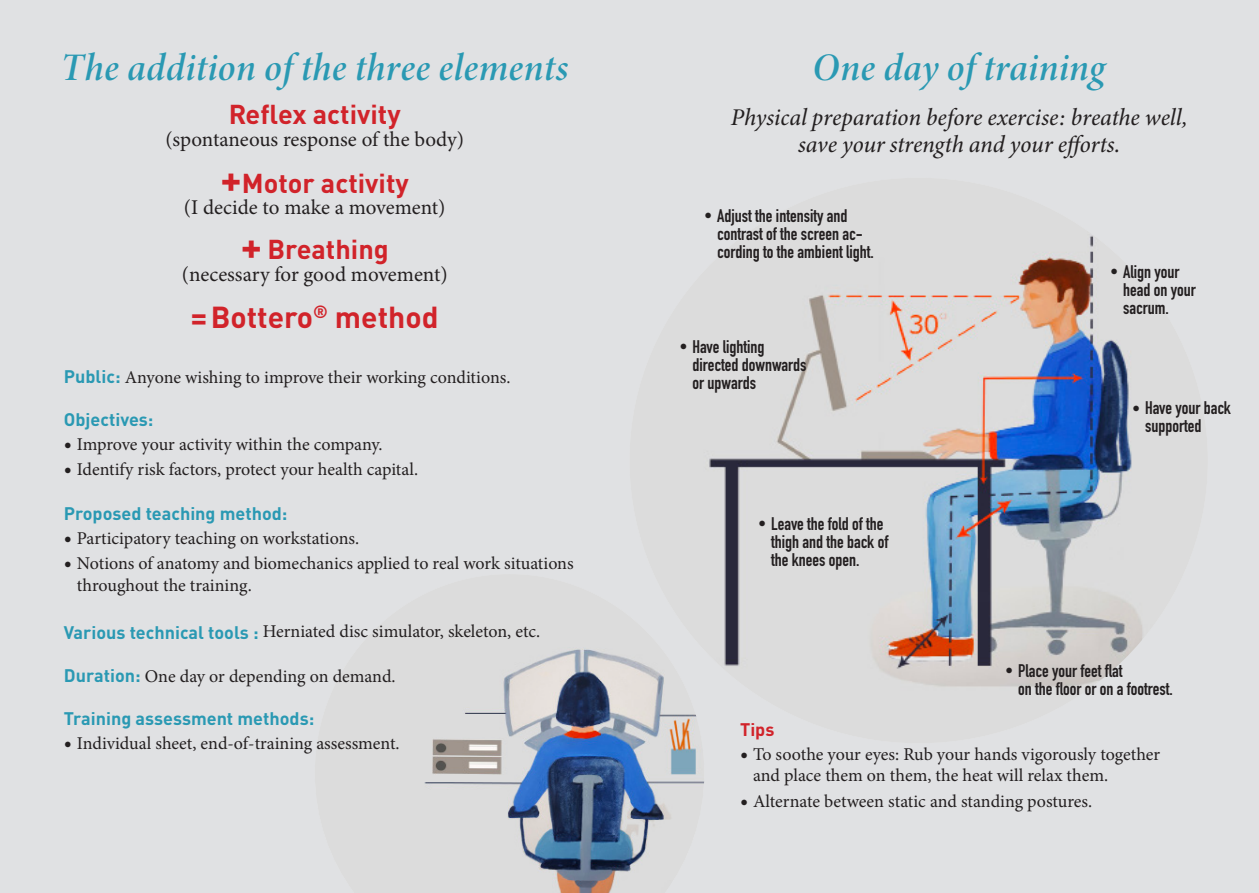
<style>
.page{position:relative;width:1259px;height:893px;background:#e0e1e3}
.page>*{position:absolute;margin:0;border:0;box-sizing:border-box;transform-origin:0 0}
.t1{font:italic 39px "Minion Variable Concept";letter-spacing:.01em;color:#2a99b3}
.t2{font:700 30px "DIN Pro";color:#d1232a}
.sous_titre{font:700 27px "DIN Pro";color:#d1232a}
.t3{font:italic 24px/27px "Minion Variable Concept";color:#231f20;text-align:center}
.sous_titre-2{font:21px "Minion Pro";letter-spacing:-.005em;color:#231f20}
.sous_titre_bleu{font:18px "Minion Pro";letter-spacing:-.005em;color:#231f20}
.sous_titre-3{font:18px/21.6px "Minion Pro";letter-spacing:-.005em;color:#231f20}
.sous_titre-4{font:700 18px/18px "DIN Condensed";color:#231f20}
.sous_titre_bleu-2{font:700 18px "DIN Pro";color:#2a99b3}
.sous_titre-5{font:700 18px "DIN Pro";color:#d1232a}
.s1{font-size:39px}
.s2{font-family:"DIN Pro";font-weight:700;color:#2a99b3}
.s3{font-size:21px}
.s4{font-family:"Minion Pro";font-weight:400;font-size:21px}
</style>
<div class="page">
<img style="left:424px;top:648px;width:280px;height:245px">
<img style="left:629px;top:234px;width:515px;height:509px">
<p class="t1" style="left:61px;top:41px;width:508px">The addition of the three elements</p>
<p class="sous_titre" style="left:229px;top:91px;width:174px">Reflex activity</p>
<p class="sous_titre-2" style="left:165px;top:125px;width:300px">(spontaneous response of the body)</p>
<p class="sous_titre" style="left:221px;top:160px;width:190px"><span class="s1">+</span>Motor activity</p>
<p class="sous_titre-2" style="left:184px;top:193px;width:263px">(I decide to make a movement)</p>
<p class="sous_titre" style="left:241px;top:226px;width:150px"><span class="s1">+</span> Breathing</p>
<p class="sous_titre-2" style="left:182px;top:260px;width:267px">(necessary for good movement)</p>
<p class="t2" style="left:191px;top:292px;width:249px">=Bottero<sup>®</sup> method</p>
<p class="sous_titre_bleu" style="left:64px;top:365px;width:448px"><span class="s2">Public:</span> Anyone wishing to improve their working conditions.</p>
<p class="sous_titre_bleu-2" style="left:64px;top:405px;width:91px">Objectives:</p>
<p class="sous_titre_bleu" style="left:64px;top:432px;width:320px"><span class="s3">•</span> Improve your activity within the company.</p>
<p class="sous_titre_bleu" style="left:64px;top:458px;width:356px"><span class="s3">•</span> Identify risk factors, protect your health capital.</p>
<p class="sous_titre_bleu-2" style="left:64px;top:499px;width:225px">Proposed teaching method:</p>
<p class="sous_titre-3" style="left:64px;top:527px;width:297px"><span class="s3">•</span> Participatory teaching on workstations.</p>
<p class="sous_titre-3" style="left:77px;top:552px;width:498px;text-indent:-13px"><span class="s3">•</span> Notions of anatomy and biomechanics applied to real work situations throughout the training.</p>
<p class="sous_titre_bleu" style="left:64px;top:620px;width:478px"><span class="s2">Various technical tools :</span> Herniated disc simulator, skeleton, etc.</p>
<p class="sous_titre_bleu" style="left:64px;top:664px;width:333px"><span class="s2">Duration:</span> One day or depending on demand.</p>
<p class="sous_titre_bleu-2" style="left:64px;top:704px;width:252px">Training assessment methods:</p>
<p class="sous_titre_bleu" style="left:64px;top:731px;width:337px"><span class="s3">•</span> Individual sheet, end-of-training assessment.</p>
<p class="t1" style="left:812px;top:41px;width:294px">One day of training</p>
<p class="t3" style="left:731px;top:104px;width:457px">Physical preparation before exercise: breathe well, save your strength and your efforts.</p>
<p class="sous_titre-4" style="left:717px;top:206px;width:158px;text-indent:-13px"><span class="s4">•</span> Adjust the intensity and contrast of the screen ac&shy;cording to the ambient light.</p>
<p class="sous_titre-4" style="left:692px;top:337px;width:116px;text-indent:-13px"><span class="s4">•</span> Have lighting directed downwards or upwards</p>
<p class="sous_titre-4" style="left:771px;top:514px;width:119px;text-indent:-13px"><span class="s4">•</span> Leave the fold of the thigh and the back of the knees open.</p>
<p class="sous_titre-4" style="left:1123px;top:262px;width:74px;text-indent:-13px"><span class="s4">•</span> Align your head on your sacrum.</p>
<p class="sous_titre-4" style="left:1145px;top:399px;width:87px;text-indent:-13px"><span class="s4">•</span> Have your back supported</p>
<p class="sous_titre-4" style="left:1018px;top:661px;width:156px;text-indent:-13px"><span class="s4">•</span> Place your feet flat<br>on the floor or on a footrest.</p>
<p class="sous_titre-5" style="left:740px;top:714px;width:36px">Tips</p>
<p class="sous_titre-3" style="left:753px;top:743px;width:409px;text-indent:-13px"><span class="s3">•</span> To soothe your eyes: Rub your hands vigorously together and place them on them, the heat will relax them.</p>
<p class="sous_titre-3" style="left:740px;top:790px;width:354px"><span class="s3">•</span> Alternate between static and standing postures.</p>
</div>
